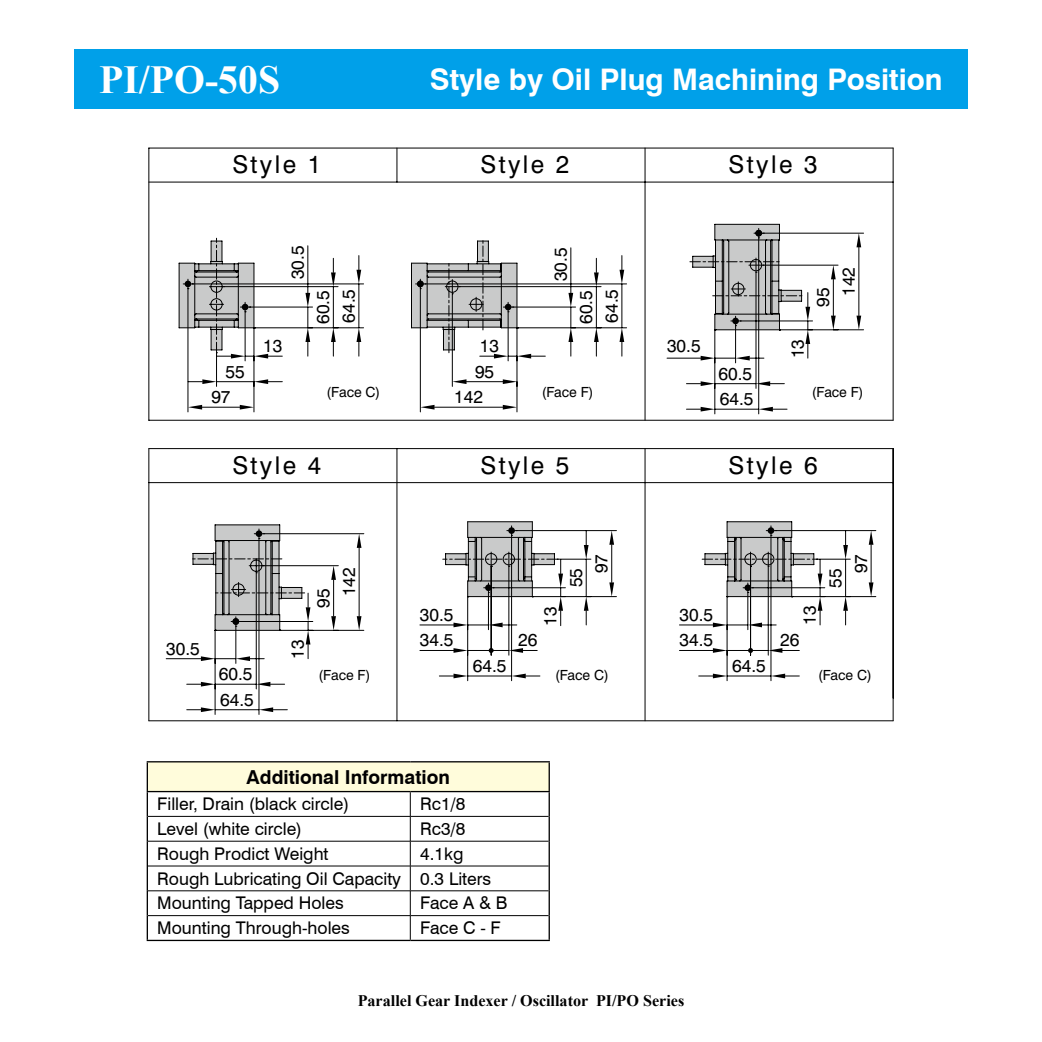
<style>
.page{position:relative;width:1042px;height:1042px;background:#fff}
.page>*{position:absolute;margin:0;border:0;box-sizing:border-box;transform-origin:0 0}
.t1{font:700 39.73px "Times New Roman";color:#fff}
.t2{font:700 29.75px "Swiss 721 BT";color:#fff}
.t3{font:24.5px "Swiss 721 BT";letter-spacing:.1em;color:#000}
.t4{font:700 19.25px "Swiss 721 BT";color:#000}
.t5{font:17.5px/25.6px "Swiss 721 BT";color:#000}
.t6{font:700 16.1px "Times New Roman";color:#000}
.t7{font:14px "Swiss 721 BT";color:#000}
</style>
<div class="page">
<div style="left:74px;top:50px;width:893px;height:59px;background:#00a0e9"></div>
<svg style="left:148px;top:148px;width:745px;height:573px"></svg>
<svg style="left:453px;top:648px;width:15px;height:5px"></svg>
<svg style="left:509px;top:648px;width:28px;height:5px"></svg>
<svg style="left:713px;top:648px;width:14px;height:5px"></svg>
<svg style="left:768px;top:648px;width:31px;height:5px"></svg>
<svg style="left:843px;top:596px;width:5px;height:29px"></svg>
<svg style="left:843px;top:531px;width:5px;height:28px"></svg>
<svg style="left:869px;top:582px;width:4px;height:14px"></svg>
<svg style="left:869px;top:530px;width:4px;height:15px"></svg>
<svg style="left:748px;top:648px;width:5px;height:5px"></svg>
<svg style="left:699px;top:673px;width:28px;height:5px"></svg>
<svg style="left:771px;top:673px;width:28px;height:5px"></svg>
<svg style="left:702px;top:522px;width:120px;height:105px"></svg>
<svg style="left:489px;top:648px;width:5px;height:5px"></svg>
<svg style="left:609px;top:582px;width:5px;height:14px"></svg>
<svg style="left:609px;top:530px;width:5px;height:15px"></svg>
<svg style="left:584px;top:596px;width:4px;height:29px"></svg>
<svg style="left:584px;top:531px;width:4px;height:28px"></svg>
<svg style="left:439px;top:673px;width:29px;height:5px"></svg>
<svg style="left:511px;top:673px;width:29px;height:5px"></svg>
<svg style="left:443px;top:522px;width:120px;height:105px"></svg>
<svg style="left:331px;top:616px;width:5px;height:14px"></svg>
<svg style="left:331px;top:566px;width:5px;height:14px"></svg>
<svg style="left:357px;top:616px;width:4px;height:14px"></svg>
<svg style="left:357px;top:534px;width:4px;height:14px"></svg>
<svg style="left:187px;top:707px;width:28px;height:5px"></svg>
<svg style="left:259px;top:707px;width:28px;height:5px"></svg>
<svg style="left:187px;top:682px;width:28px;height:4px"></svg>
<svg style="left:256px;top:682px;width:29px;height:4px"></svg>
<svg style="left:190px;top:525px;width:120px;height:136px"></svg>
<svg style="left:856px;top:316px;width:5px;height:14px"></svg>
<svg style="left:856px;top:233px;width:5px;height:14px"></svg>
<svg style="left:831px;top:316px;width:4px;height:14px"></svg>
<svg style="left:831px;top:265px;width:4px;height:14px"></svg>
<svg style="left:686px;top:407px;width:29px;height:4px"></svg>
<svg style="left:759px;top:407px;width:28px;height:4px"></svg>
<svg style="left:686px;top:381px;width:29px;height:5px"></svg>
<svg style="left:756px;top:381px;width:28px;height:5px"></svg>
<svg style="left:690px;top:224px;width:120px;height:136px"></svg>
<svg style="left:568px;top:293px;width:5px;height:63px"></svg>
<svg style="left:594px;top:328px;width:5px;height:28px"></svg>
<svg style="left:594px;top:258px;width:5px;height:29px"></svg>
<svg style="left:619px;top:328px;width:5px;height:28px"></svg>
<svg style="left:619px;top:256px;width:5px;height:28px"></svg>
<svg style="left:411px;top:238px;width:134px;height:120px"></svg>
<svg style="left:452px;top:379px;width:14px;height:5px"></svg>
<svg style="left:503px;top:379px;width:14px;height:5px"></svg>
<svg style="left:420px;top:405px;width:14px;height:4px"></svg>
<svg style="left:503px;top:405px;width:14px;height:4px"></svg>
<svg style="left:356px;top:328px;width:5px;height:28px"></svg>
<svg style="left:356px;top:256px;width:5px;height:28px"></svg>
<svg style="left:331px;top:328px;width:5px;height:28px"></svg>
<svg style="left:331px;top:258px;width:5px;height:29px"></svg>
<svg style="left:305px;top:293px;width:5px;height:63px"></svg>
<svg style="left:188px;top:405px;width:14px;height:4px"></svg>
<svg style="left:240px;top:405px;width:14px;height:4px"></svg>
<svg style="left:188px;top:379px;width:28px;height:5px"></svg>
<svg style="left:254px;top:379px;width:28px;height:5px"></svg>
<svg style="left:179px;top:238px;width:103px;height:120px"></svg>
<div style="left:147px;top:762px;width:402px;height:29px;background:#fffcdb"></div>
<hr style="left:148px;top:816px;width:262px;height:1px;background:#000">
<hr style="left:410px;top:816px;width:138px;height:1px;background:#000">
<hr style="left:148px;top:841px;width:262px;height:1px;background:#000">
<hr style="left:410px;top:841px;width:138px;height:1px;background:#000">
<hr style="left:148px;top:865px;width:262px;height:1px;background:#000">
<hr style="left:410px;top:865px;width:138px;height:1px;background:#000">
<hr style="left:148px;top:890px;width:262px;height:1px;background:#000">
<hr style="left:410px;top:890px;width:138px;height:1px;background:#000">
<hr style="left:148px;top:915px;width:262px;height:1px;background:#000">
<hr style="left:410px;top:915px;width:138px;height:1px;background:#000">
<svg style="left:410px;top:792px;width:1px;height:148px"></svg>
<hr style="left:548px;top:792px;width:2px;height:24px;background:#000">
<hr style="left:548px;top:816px;width:2px;height:25px;background:#000">
<hr style="left:548px;top:841px;width:2px;height:25px;background:#000">
<hr style="left:548px;top:866px;width:2px;height:25px;background:#000">
<hr style="left:548px;top:891px;width:2px;height:24px;background:#000">
<hr style="left:548px;top:915px;width:2px;height:25px;background:#000">
<hr style="left:147px;top:940px;width:263px;height:1px;background:#000">
<hr style="left:410px;top:940px;width:140px;height:1px;background:#000">
<hr style="left:147px;top:761px;width:263px;height:1px;background:#000">
<svg style="left:147px;top:762px;width:1px;height:178px"></svg>
<hr style="left:410px;top:761px;width:140px;height:1px;background:#000">
<hr style="left:548px;top:762px;width:2px;height:29px;background:#000">
<hr style="left:147px;top:791px;width:263px;height:1px;background:#000">
<hr style="left:410px;top:791px;width:140px;height:1px;background:#000">
<h1 class="t1" style="left:99px;top:52px;width:182px">PI/PO-50S</h1>
<h2 class="t2" style="left:430px;top:61px;width:514px">Style by Oil Plug Machining Position</h2>
<h3 class="t3" style="left:232px;top:150px;width:90px">Style 1</h3>
<h3 class="t3" style="left:480px;top:150px;width:90px">Style 2</h3>
<h3 class="t3" style="left:728px;top:150px;width:90px">Style 3</h3>
<p class="t5" style="left:211px;top:358px;width:35px;text-indent:14px">55<br>97</p>
<p class="t5" style="left:284px;top:279px;width:35px;rotate:-90deg">30.5</p>
<p class="t5" style="left:263px;top:333px;width:21px">13</p>
<p class="t5" style="left:310px;top:324px;width:36px;rotate:-90deg">60.5<br>64.5</p>
<p class="t7" style="left:326px;top:384px;width:55px">(Face C)</p>
<p class="t5" style="left:547px;top:281px;width:35px;rotate:-90deg">30.5</p>
<p class="t5" style="left:573px;top:324px;width:36px;rotate:-90deg">60.5<br>64.5</p>
<p class="t5" style="left:480px;top:333px;width:21px">13</p>
<p class="t5" style="left:475px;top:358px;width:21px">95</p>
<p class="t5" style="left:454px;top:384px;width:30px">142</p>
<p class="t7" style="left:542px;top:384px;width:53px">(Face F)</p>
<p class="t5" style="left:810px;top:296px;width:30px;text-indent:-11px;rotate:-90deg">95<br>142</p>
<p class="t5" style="left:667px;top:332px;width:35px">30.5</p>
<p class="t5" style="left:784px;top:358px;width:21px;rotate:-90deg">13</p>
<p class="t5" style="left:718px;top:360px;width:36px">60.5<br>64.5</p>
<p class="t7" style="left:812px;top:384px;width:53px">(Face F)</p>
<h3 class="t3" style="left:232px;top:450px;width:90px">Style 4</h3>
<h3 class="t3" style="left:480px;top:450px;width:90px">Style 5</h3>
<h3 class="t3" style="left:728px;top:450px;width:90px">Style 6</h3>
<p class="t5" style="left:310px;top:596px;width:30px;text-indent:-11px;rotate:-90deg">95<br>142</p>
<p class="t5" style="left:166px;top:635px;width:35px">30.5</p>
<p class="t5" style="left:285px;top:659px;width:21px;rotate:-90deg">13</p>
<p class="t5" style="left:420px;top:602px;width:35px">30.5<br>34.5</p>
<p class="t5" style="left:537px;top:626px;width:21px;rotate:-90deg">13</p>
<p class="t5" style="left:518px;top:627px;width:21px">26</p>
<p class="t5" style="left:563px;top:573px;width:21px;text-indent:-14px;rotate:-90deg">55<br>97</p>
<p class="t5" style="left:679px;top:602px;width:35px">30.5<br>34.5</p>
<p class="t5" style="left:797px;top:625px;width:21px;rotate:-90deg">13</p>
<p class="t5" style="left:780px;top:627px;width:21px">26</p>
<p class="t5" style="left:822px;top:573px;width:21px;text-indent:-14px;rotate:-90deg">55<br>97</p>
<p class="t5" style="left:219px;top:661px;width:36px">60.5<br>64.5</p>
<p class="t7" style="left:318px;top:666px;width:53px">(Face F)</p>
<p class="t5" style="left:473px;top:653px;width:35px">64.5</p>
<p class="t4" style="left:247px;top:765px;width:205px">Additional Information</p>
<p class="t5" style="left:157px;top:791px;width:193px">Filler, Drain (black circle)</p>
<p class="t5" style="left:420px;top:791px;width:47px">Rc1/8</p>
<p class="t5" style="left:157px;top:816px;width:146px">Level (white circle)</p>
<p class="t5" style="left:420px;top:816px;width:47px">Rc3/8</p>
<p class="t5" style="left:157px;top:841px;width:173px">Rough Prodict Weight</p>
<p class="t5" style="left:157px;top:841px;width:335px;line-height:24.8px;text-indent:263px">4.1kg<br>Rough Lubricating Oil Capacity 0.3 Liters<br>Mounting Tapped Holes</p>
<p class="t5" style="left:420px;top:890px;width:89px">Face A &amp; B</p>
<p class="t5" style="left:157px;top:915px;width:194px">Mounting Through-holes</p>
<p class="t5" style="left:420px;top:915px;width:82px">Face C - F</p>
<p class="t5" style="left:732px;top:653px;width:35px">64.5</p>
<p class="t7" style="left:555px;top:666px;width:55px">(Face C)</p>
<p class="t7" style="left:818px;top:666px;width:55px">(Face C)</p>
<p class="t6" style="left:358px;top:989px;width:328px">Parallel Gear Indexer / Oscillator PI/PO Series</p>
</div>
